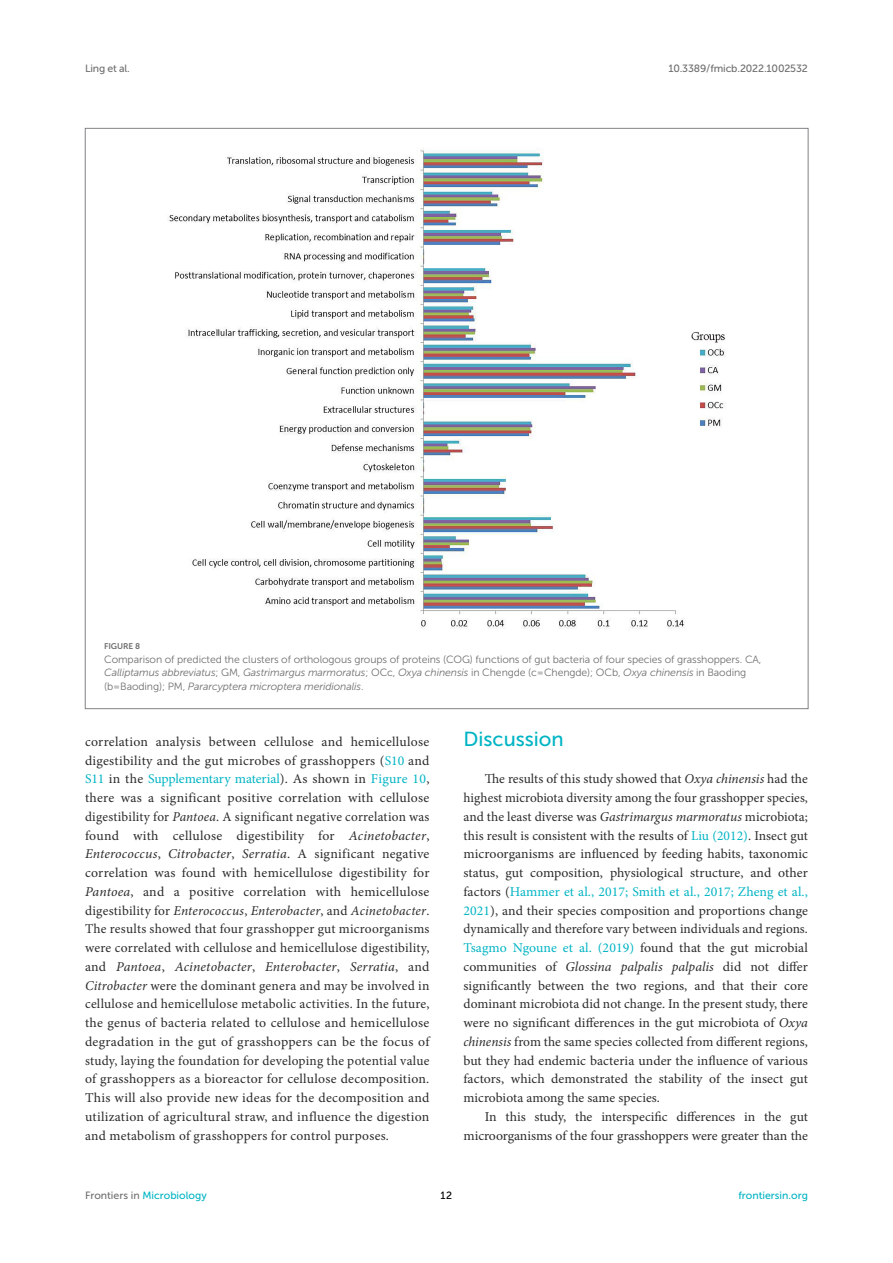
<style>
.page{position:relative;width:893px;height:1263px;background:#fff}
.page>*{position:absolute;margin:0;border:0;box-sizing:border-box;transform-origin:0 0}
.HEAD_1{font:20.25px "Museo Sans 500";color:#00b4c4}
.TEXT_FLUSH{font:13.5px/18.8px "Minion Pro";letter-spacing:.01em;color:#2b2b2a;text-align:justify}
.TEXT{font:13.5px/18.8px "Minion Pro";letter-spacing:-.01em;color:#2b2b2a;text-align:right}
.FIG_LEG{font:10.5px/13.5px "Museo Sans 300";letter-spacing:-.01em;color:#706f70}
.t1{font:10.5px "Museo Sans 500";color:#00b4c4}
.t2{font:10.5px "Museo Sans 500";letter-spacing:-.015em;color:#706f70}
.t3{font:10.5px "Museo Sans 500";color:#000}
.FIG_HD{font:8.25px "Museo Sans 700";letter-spacing:-.01em;color:#706f70}
.s1{font-style:italic}
.s2{color:#00b4c4}
.s3{color:#706f70}
</style>
<div class="page">
<img style="left:168px;top:148px;width:558px;height:481px">
<p class="t2" style="left:85px;top:63px;width:46px">Ling et al.</p>
<p class="t2" style="left:668px;top:63px;width:141px">10.3389/fmicb.2022.1002532</p>
<p class="FIG_HD" style="left:104px;top:642px;width:37px">FIGURE 8</p>
<p class="FIG_LEG" style="left:104px;top:652px;width:659px">Comparison of predicted the clusters of orthologous groups of proteins (COG) functions of gut bacteria of four species of grasshoppers. CA,<br><span class="s1">Calliptamus abbreviatus</span>; GM, <span class="s1">Gastrimargus marmoratus</span>; OCc, <span class="s1">Oxya chinensis</span> in Chengde (c = Chengde); OCb, <span class="s1">Oxya chinensis</span> in Baoding<br>(b = Baoding); PM, <span class="s1">Pararcyptera microptera meridionalis</span>.</p>
<p class="TEXT_FLUSH" style="left:85px;top:732px;width:346px">correlation analysis between cellulose and hemicellulose digestibility and the gut microbes of grasshoppers (<span class="s2">S10</span> and <span class="s2">S11</span> in the <span class="s2">Supplementary material</span>). As shown in <span class="s2">Figure 10</span>, there was a significant positive correlation with cellulose digestibility for <span class="s1">Pantoea</span>. A significant negative correlation was found with cellulose digestibility for <span class="s1">Acinetobacter</span>, <span class="s1">Enterococcus</span>, <span class="s1">Citrobacter</span>, <span class="s1">Serratia</span>. A significant negative correlation was found with hemicellulose digestibility for <span class="s1">Pantoea</span>, and a positive correlation with hemicellulose digestibility for <span class="s1">Enterococcus</span>, <span class="s1">Enterobacter</span>, and <span class="s1">Acinetobacter</span>.<br>The results showed that four grasshopper gut microorganisms were correlated with cellulose and hemicellulose digestibility, and <span class="s1">Pantoea</span>, <span class="s1">Acinetobacter</span>, <span class="s1">Enterobacter</span>, <span class="s1">Serratia</span>, and <span class="s1">Citrobacter</span> were the dominant genera and may be involved in cellulose and hemicellulose metabolic activities. In the future, the genus of bacteria related to cellulose and hemicellulose degradation in the gut of grasshoppers can be the focus of study, laying the foundation for developing the potential value of grasshoppers as a bioreactor for cellulose decomposition.<br>This will also provide new ideas for the decomposition and utilization of agricultural straw, and influence the digestion and metabolism of grasshoppers for control purposes.</p>
<p class="HEAD_1" style="left:463px;top:728px;width:102px">Discussion</p>
<p class="TEXT_FLUSH" style="left:463px;top:770px;width:346px;text-indent:21px">The results of this study showed that <span class="s1">Oxya chinensis</span> had the highest microbiota diversity among the four grasshopper species, and the least diverse was <span class="s1">Gastrimargus marmoratus</span> microbiota; this result is consistent with the results of <span class="s2">Liu (2012)</span>. Insect gut microorganisms are influenced by feeding habits, taxonomic status, gut composition, physiological structure, and other factors (<span class="s2">Hammer et al., 2017; Smith et al., 2017; Zheng et al., 2021</span>), and their species composition and proportions change dynamically and therefore vary between individuals and regions.<br><span class="s2">Tsagmo Ngoune et al. (2019)</span> found that the gut microbial communities of <span class="s1">Glossina palpalis palpalis</span> did not differ significantly between the two regions, and that their core dominant microbiota did not change. In the present study, there were no significant differences in the gut microbiota of <span class="s1">Oxya chinensis</span> from the same species collected from different regions, but they had endemic bacteria under the influence of various factors, which demonstrated the stability of the insect gut microbiota among the same species.</p>
<p class="TEXT" style="left:463px;top:1107px;width:346px">In this study, the interspecific differences in the gut microorganisms of the four grasshoppers were greater than the</p>
<p class="t1" style="left:85px;top:1190px;width:123px"><span class="s3">Frontiers in</span> Microbiology</p>
<p class="t3" style="left:441px;top:1190px;width:13px">12</p>
<p class="t1" style="left:738px;top:1190px;width:71px">frontiersin.org</p>
</div>
